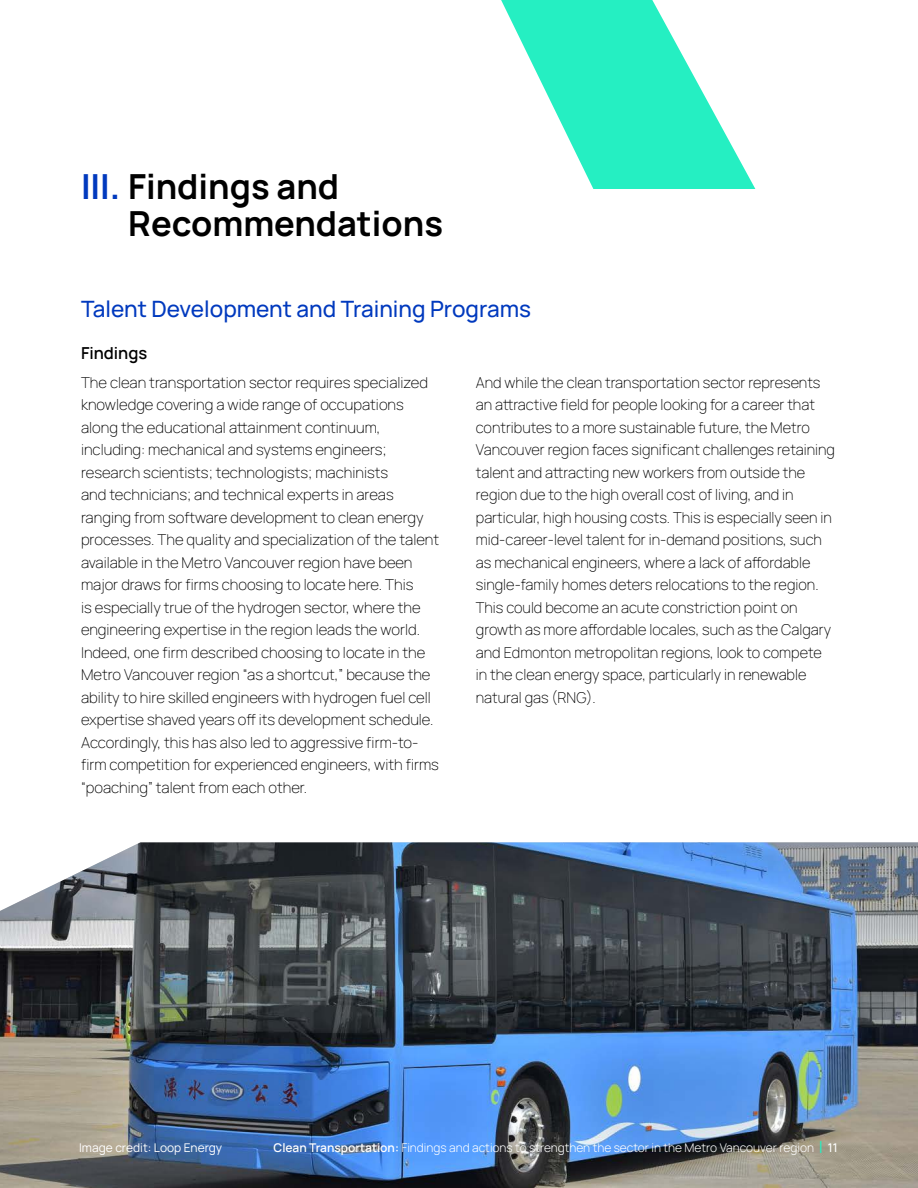
<style>
.page{position:relative;width:918px;height:1188px;background:#fff}
.page>*{position:absolute;margin:0;border:0;box-sizing:border-box;transform-origin:0 0}
.t1{font:700 34.5px/37.5px "Manrope";color:#000}
.t2{font:500 22.5px "Manrope";color:#0039be}
.t3{font:600 16.5px "Manrope";color:#000}
.t4{font:200 15px/22.5px "Manrope";color:#000}
.t5{font:300 12px "Manrope";color:#fff}
.t6{font:12px "Manrope";color:#fff}
.s1{color:#0039be}
.s2{font-weight:600}
.s3{font-weight:400;font-size:16.5px;color:#25efc2}
.s4{font-weight:500}
</style>
<div class="page">
<img style="left:0;top:842px;width:918px;height:346px">
<svg style="left:501px;top:0;width:254px;height:189px;fill:#25efc2"></svg>
<h1 class="t1" style="left:128px;top:166px;width:316px;text-indent:-47px"><span class="s1">III.</span> Findings and<br>Recommendations</h1>
<h2 class="t2" style="left:81px;top:293px;width:452px">Talent Development and Training Programs</h2>
<p class="t3" style="left:81px;top:341px;width:68px">Findings</p>
<p class="t4" style="left:81px;top:370px;width:360px">The clean transportation sector requires specialized knowledge covering a wide range of occupations along the educational attainment continuum, including: mechanical and systems engineers; research scientists; technologists; machinists<br>and technicians; and technical experts in areas ranging from software development to clean energy processes. The quality and specialization of the talent available in the Metro Vancouver region have been major draws for firms choosing to locate here. This<br>is especially true of the hydrogen sector, where the engineering expertise in the region leads the world.<br>Indeed, one firm described choosing to locate in the Metro Vancouver region “as a shortcut,” because the ability to hire skilled engineers with hydrogen fuel cell expertise shaved years off its development schedule.<br>Accordingly, this has also led to aggressive firm-to&shy;firm competition for experienced engineers, with firms “poaching” talent from each other.</p>
<p class="t4" style="left:476px;top:370px;width:361px">And while the clean transportation sector represents an attractive field for people looking for a career that contributes to a more sustainable future, the Metro Vancouver region faces significant challenges retaining talent and attracting new workers from outside the region due to the high overall cost of living, and in particular, high housing costs. This is especially seen in mid-career-level talent for in-demand positions, such as mechanical engineers, where a lack of affordable single-family homes deters relocations to the region.<br>This could become an acute constriction point on growth as more affordable locales, such as the Calgary and Edmonton metropolitan regions, look to compete in the clean energy space, particularly in renewable natural gas (RNG).</p>
<p class="t6" style="left:79px;top:1139px;width:145px">Image credit: Loop Energy</p>
<p class="t5" style="left:274px;top:1139px;width:565px"><span class="s2">Clean Transportation:</span> Findings and actions to strengthen the sector in the Metro Vancouver region <span class="s3">|</span> <span class="s4">11</span></p>
</div>
